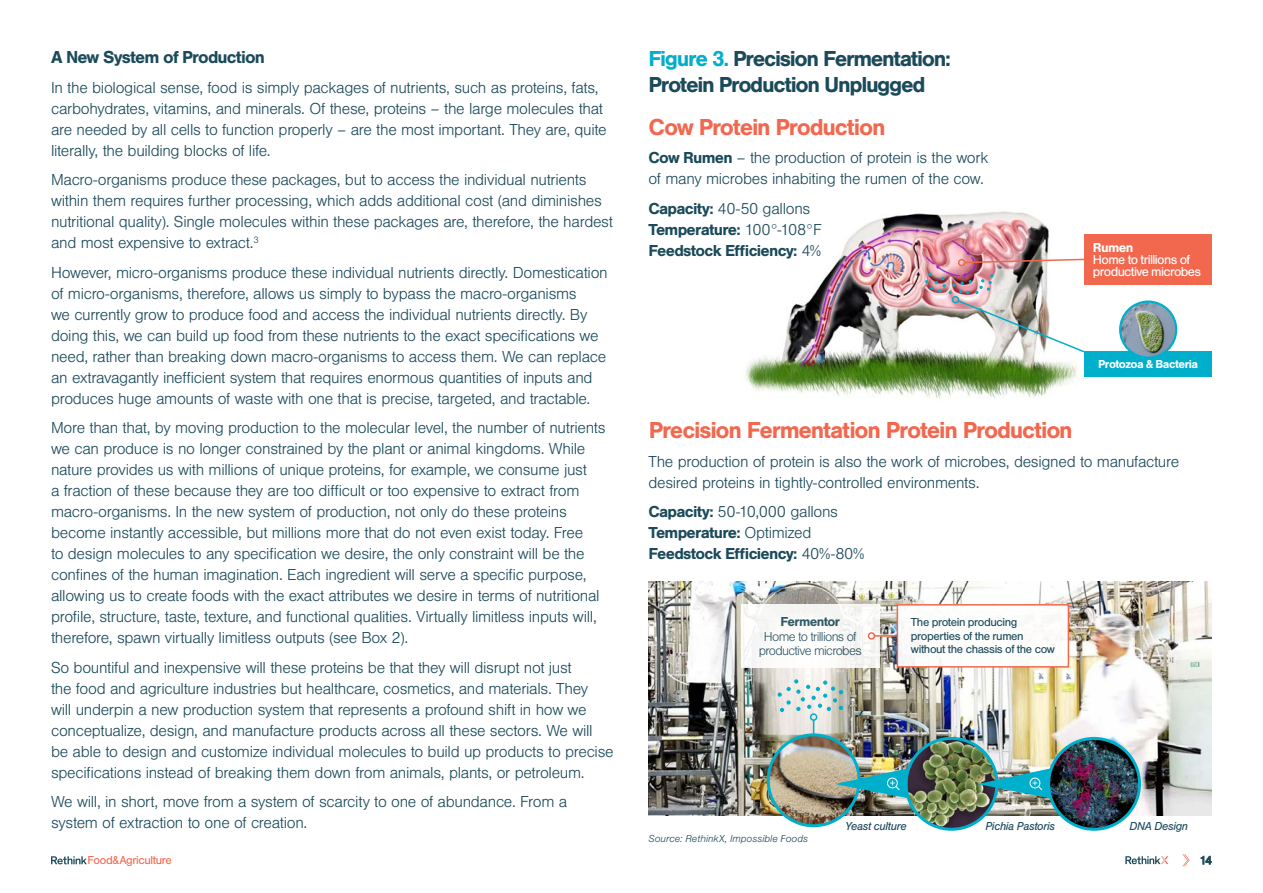
<style>
.page{position:relative;width:1263px;height:893px;background:#fff}
.page>*{position:absolute;margin:0;border:0;box-sizing:border-box;transform-origin:0 0}
.t1{font:700 24px "Nimbus San";letter-spacing:-.05em;color:#f2684f}
.t2{font:700 22.5px/25.5px "Nimbus San";letter-spacing:-.06em;color:#1b4a5a}
.t3{font:700 18px "Nimbus San";letter-spacing:-.05em;color:#1b4a5a}
.t4{font:300 16.5px/21px "Nimbus San";letter-spacing:-.02em;color:#1b4a5a}
.t5{font:700 16.5px/21px "Nimbus San";letter-spacing:-.045em;color:#1b4a5a}
.t6{font:13.5px/12px "Nimbus San";letter-spacing:-.045em;color:#fff}
.t7{font:300 13.5px/13.5px "Nimbus San";letter-spacing:-.05em;color:#1b4a5a;text-align:center}
.t8{font:700 13.5px "Nimbus San";letter-spacing:-.045em;color:#1b4a5a}
.t9{font:700 13.5px "Nimbus San";letter-spacing:-.045em;color:#fff}
.t10{font:12px/13.5px "Nimbus San";letter-spacing:-.035em;color:#1b4a5a}
.t11{font:italic 12px "Nimbus San";letter-spacing:-.025em;color:#1b4a5a}
.t12{font:700 12px "Nimbus San";letter-spacing:-.045em;color:#fff}
.t13{font:12px "Nimbus San";letter-spacing:-.035em;color:#f2684f}
.t14{font:italic 300 10.5px "Nimbus San";color:#1b4a5a}
.s1{color:#00afcb}
.s2{font-weight:700}
.s3{font-weight:300}
</style>
<div class="page">
<img style="left:746px;top:211px;width:331px;height:188px">
<div style="left:1084px;top:351px;width:128px;height:25px;background:#00afcb"></div>
<div style="left:1084px;top:234px;width:128px;height:50px;background:#f2684f"></div>
<svg style="left:963px;top:258px;width:121px;height:6px"></svg>
<div style="left:958px;top:259px;width:7px;height:7px;border:2px solid #f2684f;border-radius:50%"></div>
<img style="left:925px;top:273px;width:167px;height:83px">
<div style="left:952px;top:296px;width:7px;height:7px;border:2px solid #00afcb;border-radius:50%"></div>
<img style="left:1120px;top:302px;width:56px;height:56px;border-radius:28px">
<div style="left:1119px;top:300px;width:58px;height:59px;border:2px solid #00afcb;border-radius:50%"></div>
<img style="left:649px;top:581px;width:563px;height:234px">
<div style="left:741px;top:604px;width:138px;height:64px;background:#fff"></div>
<div style="left:897px;top:605px;width:171px;height:62px;background:#fff"></div>
<div style="left:897px;top:604px;width:172px;height:64px;border:2px solid #f2684f"></div>
<img style="left:768px;top:735px;width:91px;height:91px;border-radius:45px">
<div style="left:767px;top:733px;width:93px;height:94px;border:3px solid #00afcb;border-radius:50%"></div>
<img style="left:906px;top:738px;width:91px;height:91px;border-radius:45px">
<div style="left:904px;top:737px;width:94px;height:94px;border:3px solid #00afcb;border-radius:50%"></div>
<img style="left:1049px;top:738px;width:90px;height:91px;border-radius:45px">
<div style="left:1047px;top:737px;width:94px;height:94px;border:3px solid #00afcb;border-radius:50%"></div>
<svg style="left:835px;top:768px;width:72px;height:30px;background:#56a8aa"></svg>
<svg style="left:978px;top:768px;width:72px;height:30px;background:#4ba3a9"></svg>
<svg style="left:777px;top:679px;width:66px;height:33px;background:#cbdddc"></svg>
<svg style="left:813px;top:721px;width:1px;height:14px"></svg>
<div style="left:810px;top:713px;width:7px;height:8px;border:2px solid #00afcb;border-radius:50%"></div>
<hr style="left:874px;top:635px;width:23px;height:2px;background:#f2684f">
<div style="left:868px;top:632px;width:7px;height:8px;border:2px solid #f2684f;border-radius:50%"></div>
<svg style="left:1201px;top:856px;width:10px;height:8px"></svg>
<svg style="left:1182px;top:854px;width:7px;height:12px"></svg>
<svg style="left:51px;top:856px;width:36px;height:8px"></svg>
<svg style="left:1125px;top:856px;width:43px;height:8px"></svg>
<p class="t3" style="left:51px;top:47px;width:216px">A New System of Production</p>
<p class="t4" style="left:51px;top:77px;width:557px">In the biological sense, food is simply packages of nutrients, such as proteins, fats, carbohydrates, vitamins, and minerals. Of these, proteins – the large molecules that are needed by all cells to function properly – are the most important. They are, quite literally, the building blocks of life.</p>
<p class="t4" style="left:51px;top:170px;width:563px">Macro-organisms produce these packages, but to access the individual nutrients within them requires further processing, which adds additional cost (and diminishes nutritional quality). Single molecules within these packages are, therefore, the hardest and most expensive to extract.<sup>3</sup></p>
<p class="t4" style="left:51px;top:262px;width:558px">However, micro-organisms produce these individual nutrients directly. Domestication of micro-organisms, therefore, allows us simply to bypass the macro-organisms<br>we currently grow to produce food and access the individual nutrients directly. By doing this, we can build up food from these nutrients to the exact specifications we need, rather than breaking down macro-organisms to access them. We can replace an extravagantly inefficient system that requires enormous quantities of inputs and produces huge amounts of waste with one that is precise, targeted, and tractable.</p>
<p class="t4" style="left:51px;top:418px;width:556px">More than that, by moving production to the molecular level, the number of nutrients we can produce is no longer constrained by the plant or animal kingdoms. While nature provides us with millions of unique proteins, for example, we consume just<br>a fraction of these because they are too difficult or too expensive to extract from macro-organisms. In the new system of production, not only do these proteins become instantly accessible, but millions more that do not even exist today. Free<br>to design molecules to any specification we desire, the only constraint will be the confines of the human imagination. Each ingredient will serve a specific purpose, allowing us to create foods with the exact attributes we desire in terms of nutritional profile, structure, taste, texture, and functional qualities. Virtually limitless inputs will, therefore, spawn virtually limitless outputs (see Box 2).</p>
<p class="t4" style="left:51px;top:657px;width:564px">So bountiful and inexpensive will these proteins be that they will disrupt not just<br>the food and agriculture industries but healthcare, cosmetics, and materials. They<br>will underpin a new production system that represents a profound shift in how we conceptualize, design, and manufacture products across all these sectors. We will be able to design and customize individual molecules to build up products to precise specifications instead of breaking them down from animals, plants, or petroleum.</p>
<p class="t4" style="left:51px;top:792px;width:518px">We will, in short, move from a system of scarcity to one of abundance. From a system of extraction to one of creation.</p>
<h2 class="t2" style="left:648px;top:46px;width:304px"><span class="s1">Figure 3.</span> Precision Fermentation:<br>Protein Production Unplugged</h2>
<h1 class="t1" style="left:648px;top:114px;width:239px">Cow Protein Production</h1>
<p class="t4" style="left:648px;top:148px;width:341px"><span class="s2">Cow Rumen</span> – the production of protein is the work of many microbes inhabiting the rumen of the cow.</p>
<p class="t5" style="left:648px;top:198px;width:175px">Capacity: <span class="s3">40-50 gallons<br></span>Temperature: <span class="s3">100°-108°F<br></span>Feedstock Efficiency: <span class="s3">4%</span></p>
<p class="t9" style="left:1093px;top:240px;width:42px">Rumen</p>
<p class="t6" style="left:1093px;top:254px;width:109px">Home to trillions of productive microbes</p>
<h1 class="t1" style="left:649px;top:417px;width:426px">Precision Fermentation Protein Production</h1>
<p class="t12" style="left:1098px;top:357px;width:102px">Protozoa &amp; Bacteria</p>
<p class="t4" style="left:648px;top:451px;width:532px">The production of protein is also the work of microbes, designed to manufacture desired proteins in tightly-controlled environments.</p>
<p class="t5" style="left:648px;top:501px;width:218px">Capacity: <span class="s3">50-10,000 gallons<br></span>Temperature: <span class="s3">Optimized<br></span>Feedstock Efficiency: <span class="s3">40%-80%</span></p>
<p class="t8" style="left:780px;top:614px;width:61px">Fermentor</p>
<p class="t7" style="left:759px;top:631px;width:104px">Home to trillions of productive microbes</p>
<p class="t10" style="left:911px;top:616px;width:146px">The protein producing properties of the rumen without the chassis of the cow</p>
<p class="t14" style="left:648px;top:833px;width:161px">Source: RethinkX, Impossible Foods</p>
<p class="t11" style="left:845px;top:819px;width:63px">Yeast culture</p>
<p class="t11" style="left:985px;top:819px;width:71px">Pichia Pastoris</p>
<p class="t11" style="left:1129px;top:819px;width:60px">DNA Design</p>
<p class="t13" style="left:88px;top:854px;width:86px">Food&amp;Agriculture</p>
<p class="t10" style="left:1200px;top:854px;width:14px">14</p>
</div>
